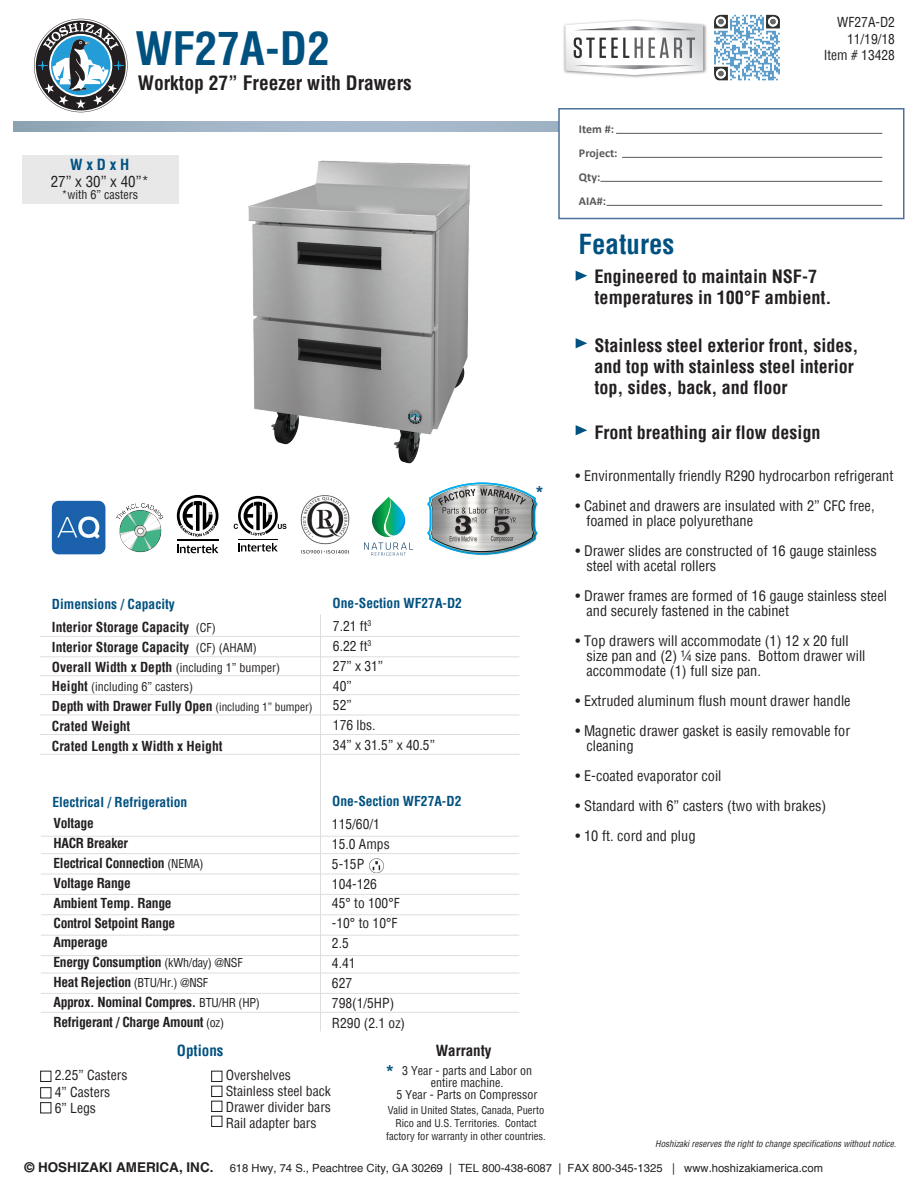
<style>
.page{position:relative;width:918px;height:1188px;background:#fff}
.page>*{position:absolute;margin:0;border:0;box-sizing:border-box;transform-origin:0 0}
.t1{font:700 condensed 45px "Helvetica";color:#015180}
.t2{font:700 condensed 27px "Helvetica";color:#015180}
.t3{font:700 condensed 19.5px "Helvetica";color:#231f20}
.t4{font:700 condensed 18px/21px "Helvetica";color:#231f20}
.t5{font:700 18px "Arial";color:#015180}
.t6{font:700 condensed 15px "Helvetica";color:#015180}
.t7{font:condensed 15px "Helvetica";color:#231f20}
.t8{font:700 condensed 15px "Helvetica";color:#231f20}
.t9{font:condensed 14.25px/15px "Helvetica";color:#231f20}
.t10{font:condensed 13.5px/19.8px "Helvetica";color:#231f20}
.t11{font:700 condensed 13.5px/20px "Helvetica";letter-spacing:-.02em;color:#231f20}
.t12{font:700 condensed 13.5px/19.8px "Helvetica";color:#231f20}
.t13{font:700 condensed 13.5px "Helvetica";color:#015180}
.t14{font:condensed 12px/12px "Helvetica";color:#231f20;text-align:center}
.t15{font:700 12px/24px "Calibri";color:#57585a}
.t16{font:11.25px "Helvetica";color:#231f20}
.t17{font:condensed 10.5px/12.6px "Helvetica";color:#231f20;text-align:center}
.t18{font:italic condensed 9px "Helvetica";color:#231f20}
.s1{font-weight:400;font-size:12px}
.s2{font-weight:700;font-size:13.5px}
.s3{font-weight:400;font-size:11.25px}
</style>
<div class="page">
<img style="left:714px;top:14px;width:66px;height:67px">
<div style="left:23px;top:156px;width:156px;height:48px;background:#e8e8e9"></div>
<div style="left:40px;top:1071px;width:11px;height:11px;border:1px solid #231f20"></div>
<div style="left:40px;top:1087px;width:11px;height:11px;border:1px solid #231f20"></div>
<div style="left:40px;top:1102px;width:11px;height:11px;border:1px solid #231f20"></div>
<div style="left:211px;top:1071px;width:11px;height:11px;border:1px solid #231f20"></div>
<svg style="left:34px;top:19px;width:94px;height:93px"></svg>
<div style="left:211px;top:1086px;width:11px;height:11px;border:1px solid #231f20"></div>
<div style="left:211px;top:1101px;width:11px;height:11px;border:1px solid #231f20"></div>
<div style="left:211px;top:1116px;width:11px;height:11px;border:1px solid #231f20"></div>
<img style="left:248px;top:160px;width:222px;height:304px">
<svg style="left:576px;top:271px;width:11px;height:10px"></svg>
<svg style="left:576px;top:338px;width:11px;height:10px"></svg>
<svg style="left:576px;top:425px;width:11px;height:10px"></svg>
<div style="left:558px;top:108px;width:346px;height:111px;background:#fff;border:2px solid #4c729b"></div>
<hr style="left:616px;top:133px;width:266px;height:1px;background:#57585a">
<hr style="left:622px;top:157px;width:260px;height:1px;background:#57585a">
<hr style="left:600px;top:181px;width:282px;height:1px;background:#57585a">
<hr style="left:607px;top:205px;width:275px;height:1px;background:#57585a">
<img style="left:427px;top:483px;width:111px;height:72px">
<img style="left:300px;top:495px;width:50px;height:59px">
<svg style="left:177px;top:544px;width:42px;height:9px"></svg>
<hr style="left:177px;top:540px;width:42px;height:1px;background:#000">
<svg style="left:177px;top:495px;width:42px;height:42px"></svg>
<svg style="left:238px;top:543px;width:40px;height:9px"></svg>
<hr style="left:238px;top:539px;width:40px;height:1px;background:#000">
<svg style="left:234px;top:496px;width:52px;height:40px"></svg>
<img style="left:116px;top:503px;width:48px;height:50px">
<img style="left:51px;top:501px;width:54px;height:53px">
<svg style="left:364px;top:497px;width:49px;height:59px"></svg>
<hr style="left:41px;top:955px;width:478px;height:1px;background:#dddee0">
<hr style="left:41px;top:935px;width:478px;height:1px;background:#dddee0">
<hr style="left:41px;top:914px;width:478px;height:1px;background:#dddee0">
<hr style="left:41px;top:894px;width:478px;height:1px;background:#dddee0">
<hr style="left:41px;top:874px;width:478px;height:1px;background:#dddee0">
<hr style="left:41px;top:853px;width:478px;height:1px;background:#dddee0">
<hr style="left:41px;top:836px;width:478px;height:1px;background:#dddee0">
<hr style="left:41px;top:973px;width:478px;height:1px;background:#dddee0">
<hr style="left:41px;top:993px;width:478px;height:1px;background:#dddee0">
<hr style="left:41px;top:1012px;width:478px;height:1px;background:#dddee0">
<hr style="left:40px;top:636px;width:479px;height:1px;background:#dddee0">
<hr style="left:40px;top:656px;width:479px;height:1px;background:#dddee0">
<hr style="left:40px;top:675px;width:479px;height:1px;background:#dddee0">
<hr style="left:40px;top:694px;width:479px;height:1px;background:#dddee0">
<hr style="left:40px;top:715px;width:479px;height:1px;background:#dddee0">
<hr style="left:40px;top:734px;width:479px;height:1px;background:#dddee0">
<hr style="left:40px;top:754px;width:479px;height:1px;background:#dddee0">
<img style="left:369px;top:858px;width:15px;height:15px">
<hr style="left:320px;top:615px;width:1px;height:416px;background:#dddee0">
<img style="left:563px;top:19px;width:144px;height:59px">
<svg style="left:565px;top:20px;width:138px;height:55px"></svg>
<h1 class="t1" style="left:135px;top:19px;width:196px">WF27A-D2</h1>
<h3 class="t3" style="left:138px;top:70px;width:276px">Worktop 27” Freezer with Drawers</h3>
<p class="t6" style="left:70px;top:155px;width:61px">W x D x H</p>
<p class="t7" style="left:51px;top:172px;width:100px">27” x 30” x 40”*</p>
<p class="t14" style="left:62px;top:188px;width:78px">*with 6” casters</p>
<p class="t13" style="left:52px;top:595px;width:124px">Dimensions / Capacity</p>
<p class="t13" style="left:333px;top:595px;width:131px">One-Section WF27A-D2</p>
<p class="t12" style="left:52px;top:617px;width:206px">Interior Storage Capacity <span class="s1">(CF)<br></span>Interior Storage Capacity <span class="s1">(CF) (AHAM)</span></p>
<p class="t14" style="left:52px;top:657px;width:230px;line-height:19.8px;text-align:left"><span class="s2">Overall Width x Depth</span> (including 1” bumper)<br><span class="s2">Height</span> (including 6” casters)</p>
<p class="t12" style="left:52px;top:696px;width:262px">Depth with Drawer Fully Open <span class="s3">(including 1” bumper)<br></span>Crated Weight<br>Crated Length x Width x Height</p>
<p class="t10" style="left:333px;top:616px;width:103px">7.21 ft<sup>3<br></sup>6.22 ft<sup>3<br></sup>27” x 31”<br>40”<br>52”<br>176 lbs.<br>34” x 31.5” x 40.5”</p>
<p class="t13" style="left:52px;top:793px;width:136px">Electrical / Refrigeration</p>
<p class="t13" style="left:332px;top:792px;width:131px">One-Section WF27A-D2</p>
<p class="t11" style="left:53px;top:813px;width:208px">Voltage<br>HACR Breaker<br>Electrical Connection <span class="s1">(NEMA)<br></span>Voltage Range<br>Ambient Temp. Range<br>Control Setpoint Range<br>Amperage<br>Energy Consumption <span class="s1">(kWh/day) @NSF<br></span>Heat Rejection <span class="s1">(BTU/Hr.) @NSF<br></span>Approx. Nominal Compres. <span class="s1">BTU/HR (HP)<br></span>Refrigerant / Charge Amount <span class="s1">(oz)</span></p>
<p class="t10" style="left:332px;top:814px;width:75px">115/60/1<br>15.0 Amps<br>5-15P<br>104-126<br>45° to 100°F -10° to 10°F<br>2.5<br>4.41<br>627<br>798(1/5HP)<br>R290 (2.1 oz)</p>
<p class="t5" style="left:536px;top:480px;width:9px">*</p>
<p class="t10" style="left:55px;top:1067px;width:74px;line-height:16.5px">2.25” Casters<br>4” Casters<br>6” Legs</p>
<p class="t6" style="left:177px;top:1041px;width:48px">Options</p>
<p class="t10" style="left:226px;top:1065px;width:67px">Overshelves</p>
<p class="t10" style="left:226px;top:1083px;width:107px;line-height:15.8px;text-align:justify">Stainless steel back Drawer divider bars Rail adapter bars</p>
<p class="t8" style="left:436px;top:1041px;width:57px">Warranty</p>
<p class="t14" style="left:397px;top:1065px;width:142px">3 Year - parts and Labor on entire machine.<br>5 Year - Parts on Compressor</p>
<p class="t5" style="left:386px;top:1059px;width:9px">*</p>
<p class="t17" style="left:386px;top:1104px;width:161px">Valid in United States, Canada, Puerto<br>Rico and U.S. Territories. Contact factory for warranty in other countries.</p>
<p class="t10" style="left:837px;top:14px;width:59px;line-height:16.2px;text-align:right">WF27A-D2<br>11/19/18</p>
<p class="t15" style="left:579px;top:117px;width:40px">Item #:<br>Project:<br>Qty:<br>AIA#:</p>
<p class="t10" style="left:824px;top:45px;width:73px">Item # 13428</p>
<h2 class="t2" style="left:579px;top:226px;width:97px">Features</h2>
<p class="t4" style="left:594px;top:265px;width:239px">Engineered to maintain NSF-7 temperatures in 100°F ambient.</p>
<p class="t4" style="left:594px;top:334px;width:265px">Stainless steel exterior front, sides, and top with stainless steel interior top, sides, back, and floor</p>
<p class="t4" style="left:594px;top:421px;width:228px">Front breathing air flow design</p>
<p class="t9" style="left:576px;top:468px;width:319px">• Environmentally friendly R290 hydrocarbon refrigerant</p>
<p class="t9" style="left:586px;top:498px;width:290px;text-indent:-11px">• Cabinet and drawers are insulated with 2” CFC free, foamed in place polyurethane</p>
<p class="t9" style="left:586px;top:543px;width:292px;text-indent:-11px">• Drawer slides are constructed of 16 gauge stainless steel with acetal rollers</p>
<p class="t9" style="left:586px;top:588px;width:302px;text-indent:-11px">• Drawer frames are formed of 16 gauge stainless steel and securely fastened in the cabinet</p>
<p class="t9" style="left:586px;top:633px;width:280px;text-indent:-11px">• Top drawers will accommodate (1) 12 x 20 full size pan and (2) ¼ size pans. Bottom drawer will accommodate (1) full size pan.</p>
<p class="t9" style="left:576px;top:693px;width:276px">• Extruded aluminum flush mount drawer handle</p>
<p class="t9" style="left:586px;top:723px;width:265px;text-indent:-11px">• Magnetic drawer gasket is easily removable for cleaning</p>
<p class="t9" style="left:576px;top:768px;width:147px">• E-coated evaporator coil</p>
<p class="t9" style="left:576px;top:798px;width:252px">• Standard with 6” casters (two with brakes)</p>
<p class="t9" style="left:576px;top:828px;width:121px">• 10 ft. cord and plug</p>
<p class="t18" style="left:655px;top:1138px;width:242px">Hoshizaki reserves the right to change specifications without notice.</p>
<p class="t16" style="left:24px;top:1161px;width:800px"><span class="s2">© HOSHIZAKI AMERICA, INC.</span> 618 Hwy, 74 S., Peachtree City, GA 30269 | TEL 800-438-6087 | FAX 800-345-1325 | www.hoshizakiamerica.com</p>
</div>
